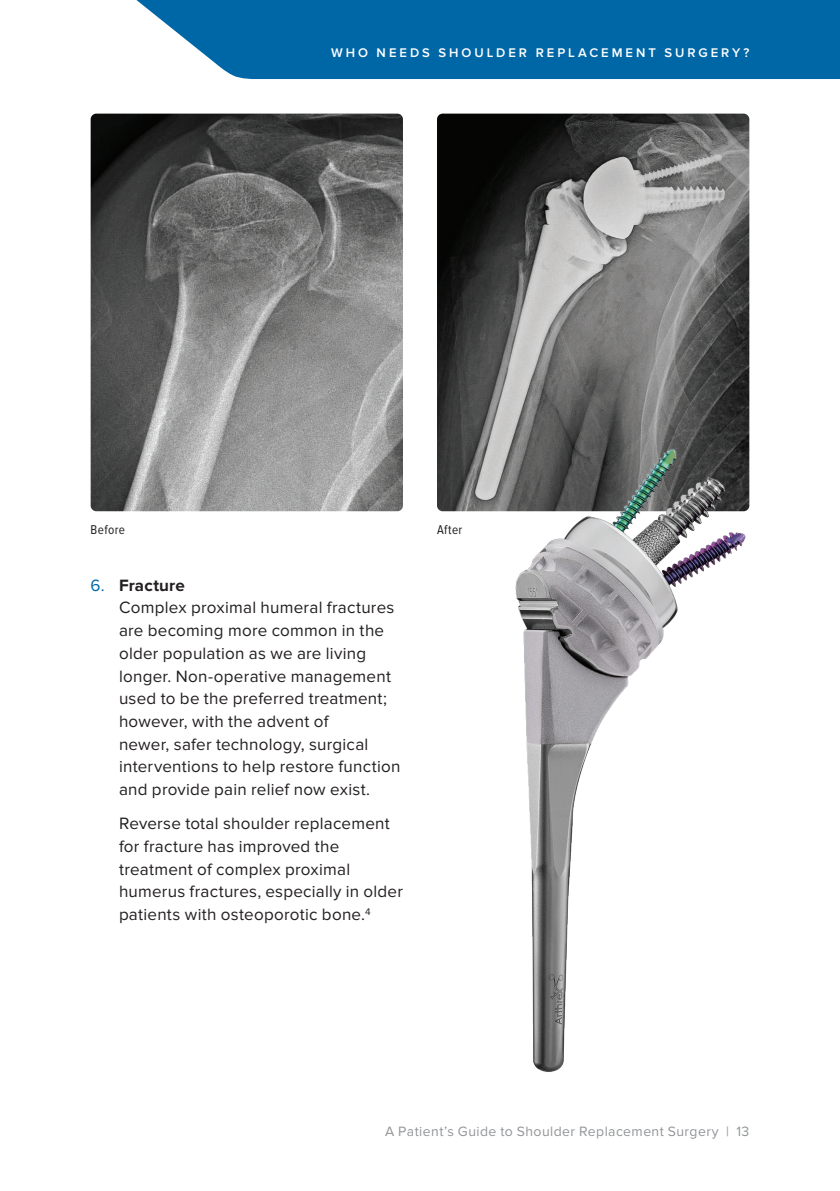
<style>
.page{position:relative;width:840px;height:1191px;background:#fff}
.page>*{position:absolute;margin:0;border:0;box-sizing:border-box;transform-origin:0 0}
.t1{font:17px/22.8px "Proxima Nova";letter-spacing:.015em;color:#231f20}
.t2{font:14px "Proxima Nova";letter-spacing:.03em;color:#939598}
.t3{font:13.2px "Proxima Nova Cond";letter-spacing:.03em;color:#231f20}
.t4{font:600 13px "Proxima Nova";letter-spacing:.23em;color:#fff}
.s1{color:#0067a7}
.s2{font-weight:700}
</style>
<div class="page">
<img style="left:91px;top:114px;width:312px;height:397px">
<img style="left:437px;top:114px;width:312px;height:290px">
<img style="left:437px;top:404px;width:313px;height:668px">
<svg style="left:136px;top:0;width:704px;height:79px;background:#1271ad"></svg>
<p class="t4" style="left:331px;top:45px;width:420px">WHO NEEDS SHOULDER REPLACEMENT SURGERY?</p>
<p class="t3" style="left:91px;top:522px;width:36px">Before</p>
<p class="t3" style="left:437px;top:522px;width:27px">After</p>
<p class="t1" style="left:119px;top:574px;width:283px;text-indent:-28px"><span class="s1">6.</span> <span class="s2">Fracture<br></span>Complex proximal humeral fractures are becoming more common in the older population as we are living longer. Non-operative management used to be the preferred treatment; however, with the advent of<br>newer, safer technology, surgical interventions to help restore function and provide pain relief now exist.</p>
<p class="t1" style="left:119px;top:812px;width:285px">Reverse total shoulder replacement for fracture has improved the treatment of complex proximal humerus fractures, especially in older patients with osteoporotic bone.<sup>4</sup></p>
<p class="t2" style="left:385px;top:1123px;width:365px">A Patient’s Guide to Shoulder Replacement Surgery | 13</p>
</div>
